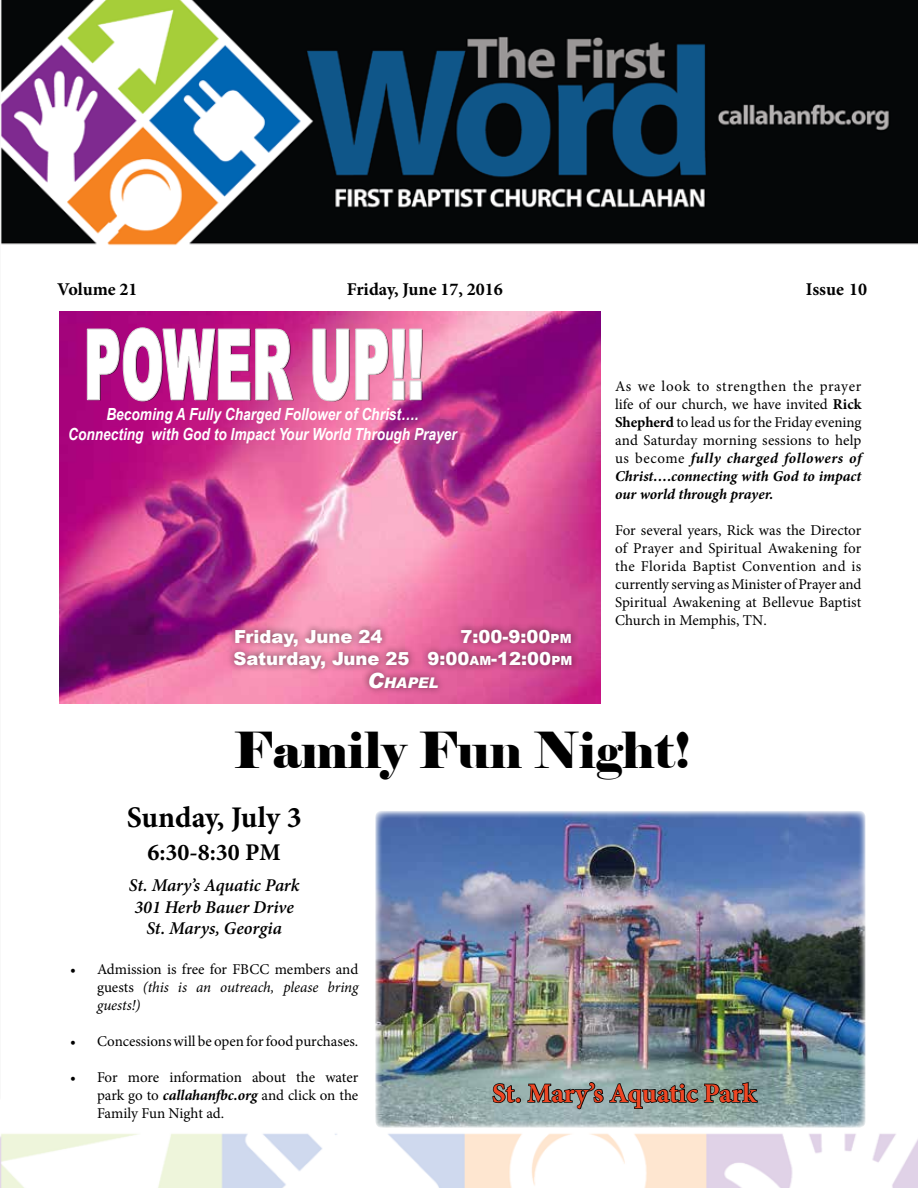
<style>
.page{position:relative;width:918px;height:1188px;background:#fff}
.page>*{position:absolute;margin:0;border:0;box-sizing:border-box;transform-origin:0 0}
.t1{font:49.5px "Elephant";color:#000}
.t2{font:700 30px "Minion Pro";color:#000}
.t3{font:700 27px "Minion Pro";letter-spacing:-.005em;color:#ef4623}
.t4{font:700 24px "Minion Pro";color:#000}
.t5{font:900 18px/22.5px "Arial";color:#fff;text-align:right}
.t6{font:italic 600 18px/21.6px "Minion Pro";color:#000;text-align:center}
.t7{font:700 18px "Minion Pro";color:#000}
.t8{font:italic 700 16.8px/20.1px "Arial Narrow";color:#fff;text-align:center}
.t9{font:15px/18px "Minion Pro";color:#000;text-align:justify}
.t10{font:italic 900 14.7px "Arial";color:#fff}
.s1{font-size:12.6px}
.s2{font-size:21px}
.s3{font-weight:700}
.s4{font-weight:700;font-style:italic}
.s5{font-style:italic}
</style>
<div class="page">
<img style="left:0;top:0;width:918px;height:1188px">
<img style="left:59px;top:312px;width:542px;height:392px">
<svg style="left:87px;top:327px;width:207px;height:74px"></svg>
<svg style="left:312px;top:329px;width:111px;height:72px"></svg>
<div style="left:226px;top:621px;width:353px;height:75px;background:#000;opacity:.59"></div>
<img style="left:375px;top:811px;width:491px;height:317px">
<svg style="left:492px;top:1082px;width:29px;height:22px"></svg>
<img style="left:527px;top:961px;width:232px;height:149px">
<p class="t7" style="left:57px;top:276px;width:82px">Volume 21</p>
<p class="t7" style="left:347px;top:276px;width:158px">Friday, June 17, 2016</p>
<p class="t7" style="left:806px;top:276px;width:63px">Issue 10</p>
<p class="t8" style="left:68px;top:403px;width:390px">Becoming A Fully Charged Follower of Christ….<br>Connecting with God to Impact Your World Through Prayer</p>
<p class="t5" style="left:233px;top:624px;width:340px">7:00-9:00<span class="s1">PM<br></span>Saturday, June 25 9:00<span class="s1">AM</span>-12:00<span class="s1">PM</span></p>
<p class="t10" style="left:367px;top:673px;width:73px"><span class="s2">C</span>hapel</p>
<p class="t5" style="left:234px;top:624px;width:150px">Friday, June 24</p>
<p class="t9" style="left:615px;top:378px;width:248px">As we look to strengthen the prayer life of our church, we have invited <span class="s3">Rick Shepherd</span> to lead us for the Friday evening and Saturday morning sessions to help us become <span class="s4">fully charged followers of Christ….connecting with God to impact our world through prayer.</span></p>
<p class="t9" style="left:615px;top:522px;width:248px">For several years, Rick was the Director of Prayer and Spiritual Awakening for the Florida Baptist Convention and is currently serving as Minister of Prayer and Spiritual Awakening at Bellevue Baptist Church in Memphis, TN.</p>
<h1 class="t1" style="left:234px;top:719px;width:458px">Family Fun Night!</h1>
<h2 class="t2" style="left:127px;top:797px;width:177px">Sunday, July 3</h2>
<h3 class="t4" style="left:148px;top:836px;width:135px">6:30-8:30 PM</h3>
<p class="t6" style="left:129px;top:874px;width:172px">St. Mary’s Aquatic Park<br>301 Herb Bauer Drive<br>St. Marys, Georgia</p>
<p class="t9" style="left:97px;top:960px;width:263px;text-indent:-27px">• Admission is free for FBCC members and guests <span class="s5">(this is an outreach, please bring guests!)</span></p>
<p class="t9" style="left:70px;top:1032px;width:290px">• Concessions will be open for food purchases.</p>
<p class="t9" style="left:97px;top:1068px;width:263px;text-indent:-27px">• For more information about the water park go to <span class="s4">callahanfbc.org</span> and click on the Family Fun Night ad.</p>
<h3 class="t3" style="left:492px;top:1074px;width:266px">St. Mary’s Aquatic Park</h3>
</div>
